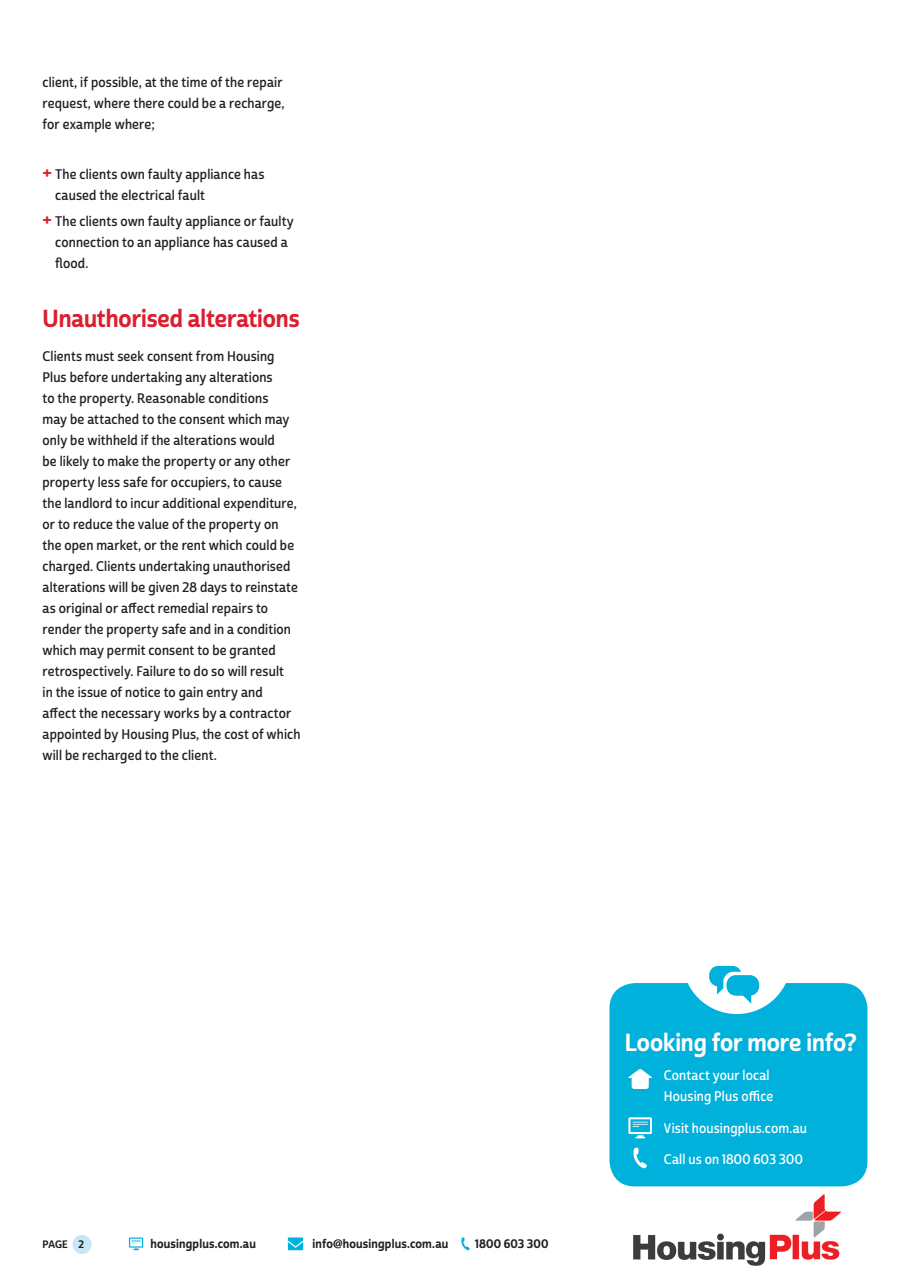
<style>
.page{position:relative;width:910px;height:1280px;background:#fff}
.page>*{position:absolute;margin:0;border:0;box-sizing:border-box;transform-origin:0 0}
.HEADING_2{font:24px "Cabrito Sans Con Bol";color:#db1e30}
.t1{font:24px "Cabrito Sans Con Bol";color:#fff}
.BULLETS{font:13.5px/21px "Cabrito Sans Con Dem";letter-spacing:.01em;color:#231f20}
.t2{font:13.5px/21px "Cabrito Sans Con Dem";letter-spacing:.01em;color:#fff}
.t3{font:12px "Cabrito Sans Con Bol";letter-spacing:.015em;color:#231f20}
.t4{font:10.5px "Cabrito Sans Con Bol";color:#231f20}
.s1{font-family:"Cabrito Sans Ext Ex B";font-size:18px;color:#db1e30}
</style>
<div class="page">
<div style="left:609px;top:983px;width:258px;height:203px;background:#00b1dc;border-radius:26px"></div>
<div style="left:682px;top:905px;width:109px;height:109px;background:#fff;border-radius:50%"></div>
<div style="left:726px;top:975px;width:33px;height:21px;background:#00b1dc;border-radius:9px"></div>
<svg style="left:709px;top:966px;width:42px;height:38px"></svg>
<svg style="left:628px;top:1069px;width:24px;height:20px"></svg>
<svg style="left:633px;top:1147px;width:14px;height:21px"></svg>
<svg style="left:628px;top:1117px;width:24px;height:21px"></svg>
<div style="left:72px;top:1235px;width:20px;height:19px;background:#c6e8f5;border-radius:50%"></div>
<svg style="left:461px;top:1237px;width:9px;height:13px"></svg>
<svg style="left:129px;top:1237px;width:14px;height:13px"></svg>
<svg style="left:288px;top:1237px;width:15px;height:13px"></svg>
<img style="left:633px;top:1194px;width:208px;height:72px">
<p class="BULLETS" style="left:43px;top:72px;width:244px">client, if possible, at the time of the repair request, where there could be a recharge, for example where;</p>
<p class="BULLETS" style="left:55px;top:164px;width:211px;text-indent:-13px"><span class="s1">+</span> The clients own faulty appliance has caused the electrical fault</p>
<p class="BULLETS" style="left:55px;top:211px;width:240px;text-indent:-13px"><span class="s1">+</span> The clients own faulty appliance or faulty connection to an appliance has caused a flood.</p>
<p class="HEADING_2" style="left:43px;top:303px;width:259px">Unauthorised alterations</p>
<p class="BULLETS" style="left:43px;top:346px;width:259px">Clients must seek consent from Housing Plus before undertaking any alterations<br>to the property. Reasonable conditions<br>may be attached to the consent which may only be withheld if the alterations would<br>be likely to make the property or any other property less safe for occupiers, to cause the landlord to incur additional expenditure, or to reduce the value of the property on the open market, or the rent which could be charged. Clients undertaking unauthorised alterations will be given 28 days to reinstate as original or affect remedial repairs to render the property safe and in a condition which may permit consent to be granted retrospectively. Failure to do so will result<br>in the issue of notice to gain entry and<br>affect the necessary works by a contractor appointed by Housing Plus, the cost of which will be recharged to the client.</p>
<p class="t4" style="left:43px;top:1238px;width:43px">PAGE 2</p>
<p class="t3" style="left:151px;top:1236px;width:107px">housingplus.com.au</p>
<p class="t3" style="left:313px;top:1236px;width:137px">info@housingplus.com.au</p>
<p class="t3" style="left:475px;top:1236px;width:75px">1800 603 300</p>
<h1 class="t1" style="left:625px;top:1027px;width:234px">Looking for more info?</h1>
<p class="t2" style="left:664px;top:1065px;width:111px">Contact your local<br>Housing Plus office</p>
<p class="t2" style="left:664px;top:1118px;width:145px">Visit housingplus.com.au</p>
<p class="t2" style="left:664px;top:1149px;width:140px">Call us on 1800 603 300</p>
</div>
